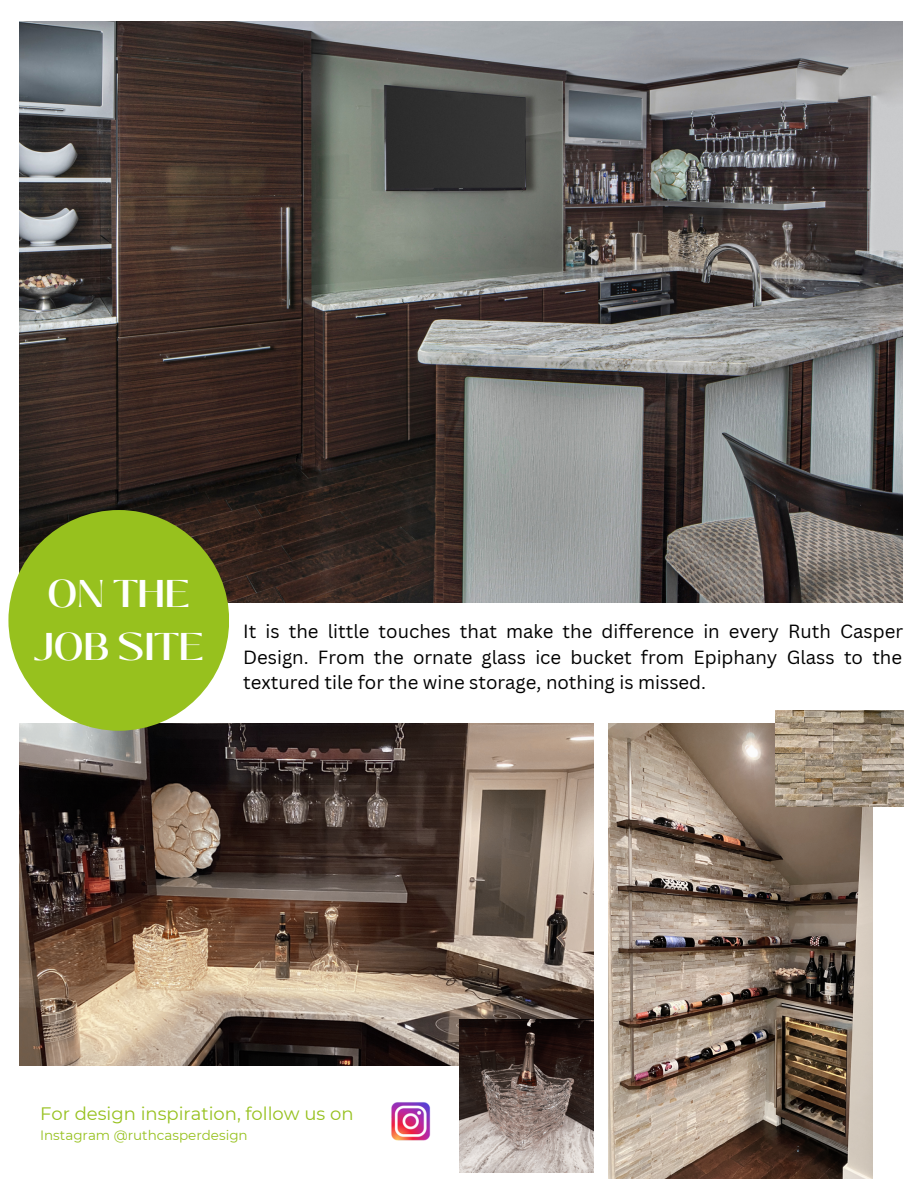
<style>
.page{position:relative;width:918px;height:1188px;background:#fff}
.page>*{position:absolute;margin:0;border:0;box-sizing:border-box;transform-origin:0 0}
.t1{font:600 38.55px/53.2px "Black Mango";color:#fff;text-align:center}
.t2{font:18.6px/25.8px "Canva Sans";color:#000;text-align:justify}
.t3{font:18px "Montserrat";color:#97c11e}
.t4{font:13.5px "Montserrat";color:#97c11e}
</style>
<div class="page">
<img style="left:391px;top:1102px;width:40px;height:39px">
<img style="left:20px;top:22px;width:883px;height:580px">
<img style="left:20px;top:723px;width:573px;height:342px">
<div style="left:8px;top:510px;width:221px;height:221px;background:#97c11e;border-radius:50%"></div>
<img style="left:460px;top:1020px;width:134px;height:153px">
<img style="left:609px;top:723px;width:263px;height:456px">
<img style="left:776px;top:710px;width:127px;height:96px">
<h1 class="t1" style="left:33px;top:567px;width:173px">ON THE<br>JOB SITE</h1>
<p class="t2" style="left:243px;top:618px;width:661px">It is the little touches that make the difference in every Ruth Casper Design. From the ornate glass ice bucket from Epiphany Glass to the textured tile for the wine storage, nothing is missed.</p>
<p class="t3" style="left:40px;top:1102px;width:315px">For design inspiration, follow us on</p>
<p class="t4" style="left:40px;top:1127px;width:209px">Instagram @ruthcasperdesign</p>
</div>
